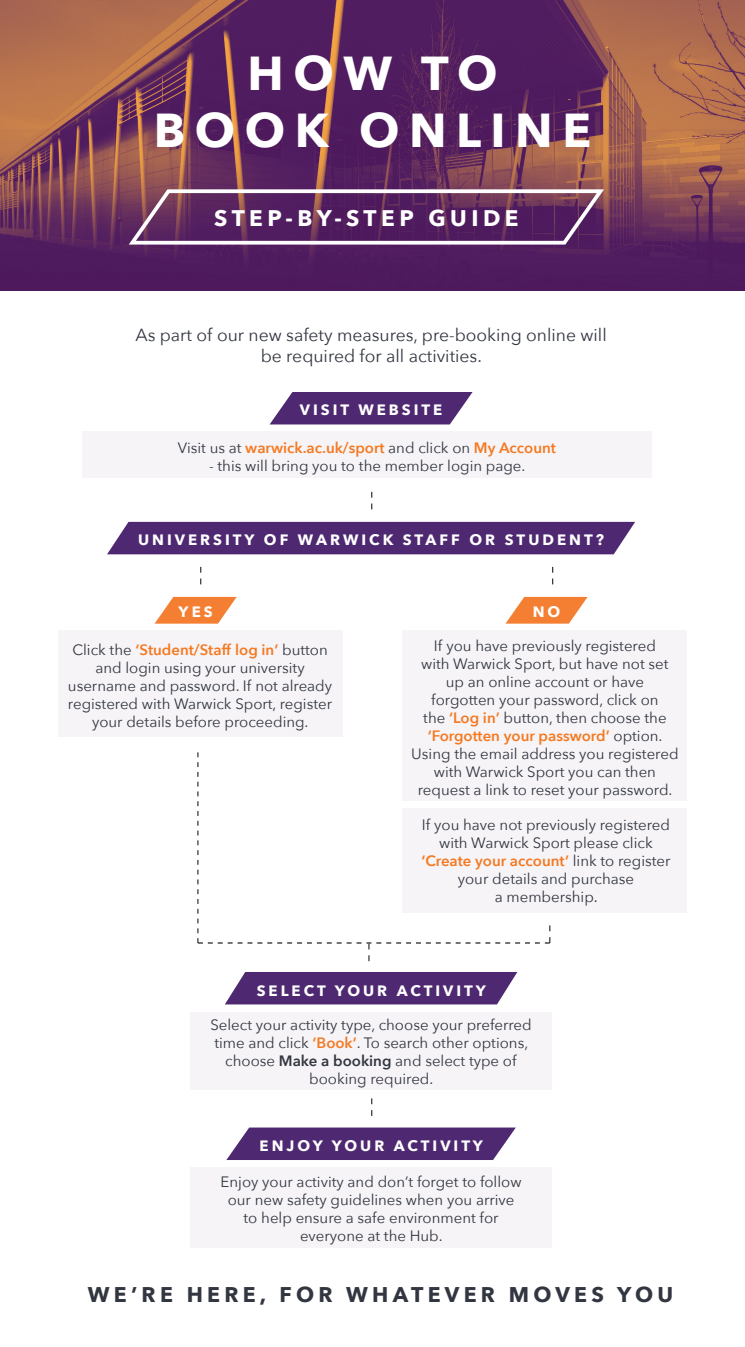
<style>
.page{position:relative;width:745px;height:1347px;background:#fff}
.page>*{position:absolute;margin:0;border:0;box-sizing:border-box;transform-origin:0 0}
.t1{font:700 47.5px/57px "Avenir Next";letter-spacing:.2em;color:#fff;text-align:center}
.t2{font:700 22.5px "Avenir Next";letter-spacing:.2em;color:#fff}
.t3{font:700 21.25px "Avenir Next";letter-spacing:.2em;color:#323640}
.t4{font:17.5px/21px "Avenir Next";color:#323640;text-align:center}
.t5{font:15px/18px "Avenir Next";color:#323640;text-align:center}
.t6{font:700 15px "Avenir Next";letter-spacing:.2em;color:#fff}
.t7{font:600 15px "Avenir Next";color:#f47921}
.s1{font-weight:400;color:#323640}
.s2{font-weight:600;color:#f47921}
.s3{color:#231f20}
.s4{font-weight:600}
</style>
<div class="page">
<div style="left:402px;top:808px;width:285px;height:104px;background:#f6f4f7"></div>
<img style="left:0;top:0;width:744px;height:290px">
<svg style="left:125px;top:186px;width:482px;height:62px;background:#6f4071"></svg>
<div style="left:82px;top:431px;width:569px;height:46px;background:#f6f4f7"></div>
<svg style="left:270px;top:392px;width:202px;height:32px;background:#613f80"></svg>
<div style="left:107px;top:522px;width:527px;height:32px;background:#4e2871"></div>
<svg style="left:225px;top:972px;width:292px;height:32px;background:#5a367a"></svg>
<div style="left:190px;top:1011px;width:361px;height:78px;background:#f6f4f7"></div>
<svg style="left:226px;top:1127px;width:289px;height:33px;background:#5e3b7e"></svg>
<div style="left:190px;top:1167px;width:361px;height:80px;background:#f6f4f7"></div>
<div style="left:57px;top:630px;width:285px;height:107px;background:#f6f4f7"></div>
<svg style="left:155px;top:597px;width:81px;height:26px"></svg>
<div style="left:402px;top:630px;width:285px;height:171px;background:#f6f4f7"></div>
<svg style="left:506px;top:597px;width:81px;height:26px"></svg>
<svg style="left:371px;top:492px;width:1px;height:17px"></svg>
<svg style="left:371px;top:1098px;width:1px;height:17px"></svg>
<svg style="left:200px;top:567px;width:1px;height:17px"></svg>
<svg style="left:552px;top:567px;width:1px;height:17px"></svg>
<svg style="left:197px;top:752px;width:353px;height:209px"></svg>
<p class="t1" style="left:154px;top:45px;width:438px">HOW TO<br>BOOK ONLINE</p>
<p class="t2" style="left:214px;top:199px;width:306px">STEP-BY-STEP GUIDE</p>
<p class="t4" style="left:135px;top:323px;width:472px">As part of our new safety measures, pre-booking online will be required for all activities.</p>
<p class="t6" style="left:299px;top:396px;width:144px">VISIT WEBSITE</p>
<p class="t7" style="left:178px;top:434px;width:379px"><span class="s1">Visit us at</span> warwick.ac.uk/sport <span class="s1">and click on</span> My Account</p>
<p class="t5" style="left:209px;top:456px;width:318px">- this will bring you to the member login page.</p>
<p class="t6" style="left:138px;top:526px;width:467px">UNIVERSITY OF WARWICK STAFF OR STUDENT?</p>
<p class="t6" style="left:178px;top:598px;width:36px">YES</p>
<p class="t5" style="left:68px;top:639px;width:265px">Click the <span class="s2">‘Student/Staff log in’</span> button and login using your university username and password. If not already registered with Warwick Sport, register your details before proceeding.</p>
<p class="t6" style="left:532px;top:598px;width:29px">NO</p>
<p class="t5" style="left:411px;top:636px;width:268px">If you have previously registered<br>with Warwick Sport, but have not set up an online account or have<br>forgotten your password, click on<br>the <span class="s2">‘Log in’</span> button, then choose the <span class="s2">‘Forgotten your password’</span> option.<br>Using the email address you registered with Warwick Sport you can then request a link to reset your password.</p>
<p class="t5" style="left:421px;top:815px;width:250px">If you have not previously registered with Warwick Sport please click <span class="s2">‘Create your account’</span> link to register your details and purchase<br>a membership<span class="s3">.</span></p>
<p class="t6" style="left:256px;top:977px;width:230px">SELECT YOUR ACTIVITY</p>
<p class="t5" style="left:210px;top:1015px;width:322px">Select your activity type, choose your preferred time and click <span class="s2">‘Book’</span>. To search other options, choose <span class="s4">Make a booking</span> and select type of booking required.</p>
<p class="t6" style="left:259px;top:1133px;width:225px">ENJOY YOUR ACTIVITY</p>
<p class="t5" style="left:220px;top:1172px;width:302px">Enjoy your activity and don’t forget to follow our new safety guidelines when you arrive to help ensure a safe environment for everyone at the Hub.</p>
<p class="t3" style="left:88px;top:1275px;width:586px">WE’RE HERE, FOR WHATEVER MOVES YOU</p>
</div>
